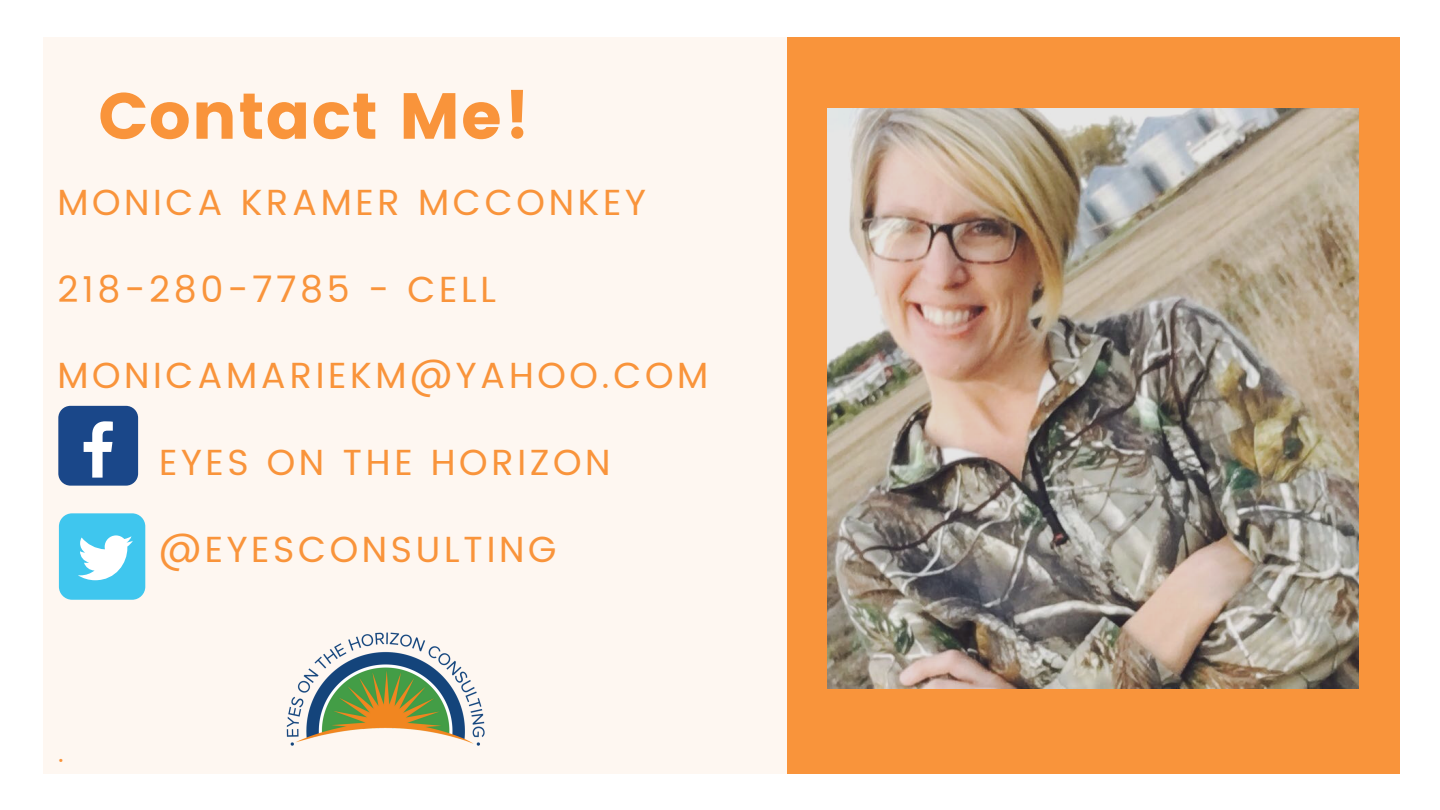
<style>
.page{position:relative;width:1440px;height:810px;background:#fff}
.page>*{position:absolute;margin:0;border:0;box-sizing:border-box;transform-origin:0 0}
.t1{font:65px "Poppins";letter-spacing:.01em;color:#f9943b}
.t2{font:36.3px "Poppins";letter-spacing:.1em;color:#f9943b}
.t3{font:300 32.1px "Poppins";color:#f9943b}
</style>
<div class="page">
<div style="left:43px;top:37px;width:781px;height:736px;background:#fef7f1"></div>
<div style="left:787px;top:37px;width:613px;height:736px;background:#f9943b"></div>
<img style="left:827px;top:108px;width:532px;height:581px">
<div style="left:58px;top:406px;width:80px;height:80px;background:#1a4789;border-radius:12px"></div>
<svg style="left:84px;top:421px;width:29px;height:57px"></svg>
<div style="left:59px;top:513px;width:86px;height:87px;background:#3fc6ee;border-radius:13px"></div>
<svg style="left:78px;top:535px;width:55px;height:45px"></svg>
<img style="left:221px;top:632px;width:331px;height:142px">
<h1 class="t1" style="left:98px;top:78px;width:434px">Contact Me!</h1>
<p class="t2" style="left:57px;top:182px;width:590px">MONICA KRAMER MCCONKEY</p>
<p class="t2" style="left:57px;top:268px;width:440px">218-280-7785 - CELL</p>
<p class="t2" style="left:57px;top:355px;width:653px">MONICAMARIEKM@YAHOO.COM</p>
<p class="t2" style="left:159px;top:441px;width:453px">EYES ON THE HORIZON</p>
<p class="t3" style="left:57px;top:732px;width:8px">.</p>
<p class="t2" style="left:159px;top:528px;width:399px">@EYESCONSULTING</p>
</div>
